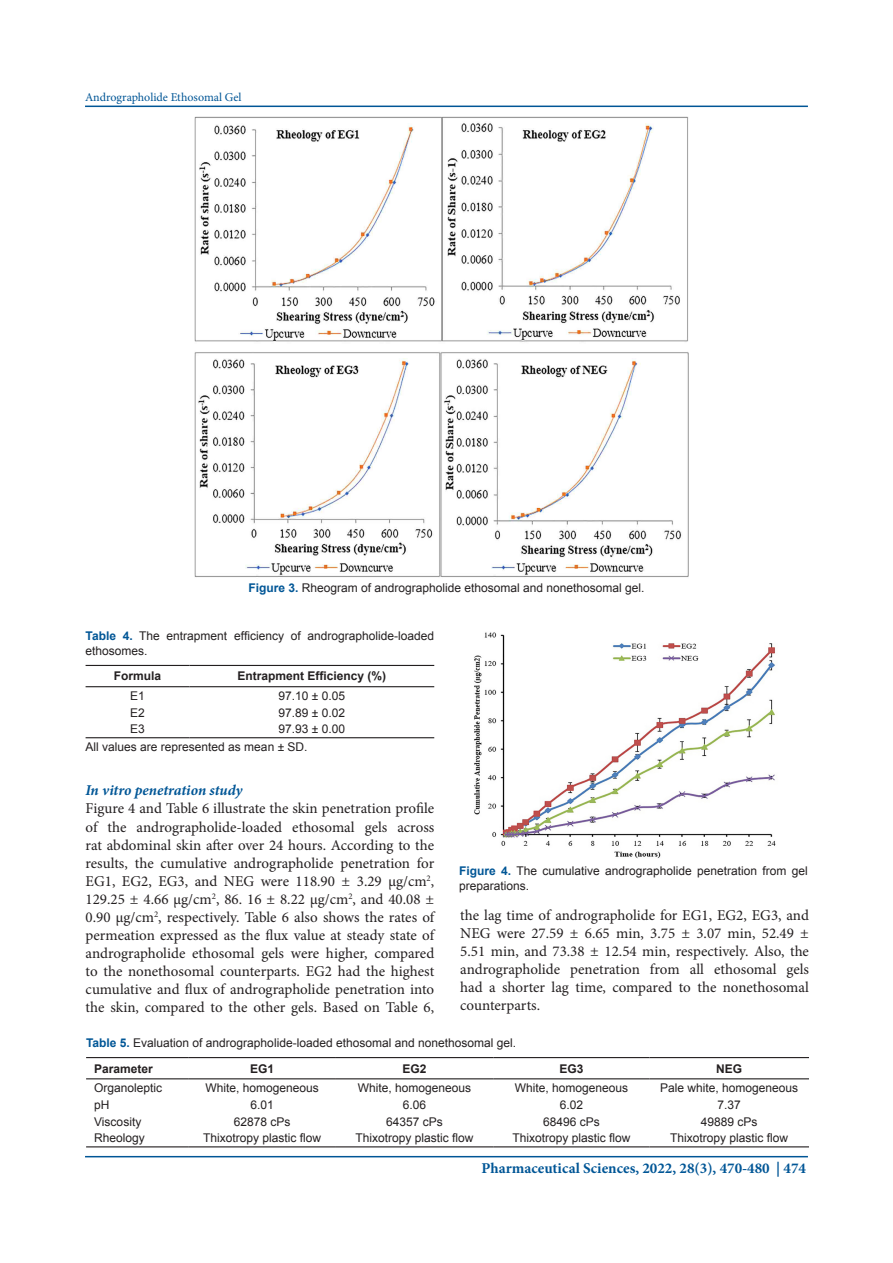
<style>
.page{position:relative;width:893px;height:1263px;background:#fff}
.page>*{position:absolute;margin:0;border:0;box-sizing:border-box;transform-origin:0 0}
.t1{font:15px/18px "Minion Pro";letter-spacing:-.005em;color:#231f20;text-align:justify}
.t2{font:700 15px "Minion Pro";color:#005696}
.t3{font:italic 700 15px "Minion Pro";color:#005696}
.t4{font:12px/14.4px "Arial";color:#231f20}
.t5{font:700 12px "Arial";color:#231f20}
.t6{font:12px "Minion Pro";color:#005696}
.s1{font-weight:700;color:#005696}
</style>
<div class="page">
<hr style="left:85px;top:106px;width:723px;height:1px;background:#005696">
<hr style="left:85px;top:1156px;width:723px;height:1px;background:#005696">
<hr style="left:86px;top:665px;width:103px;height:1px;background:#231f20">
<hr style="left:189px;top:665px;width:245px;height:1px;background:#231f20">
<hr style="left:86px;top:686px;width:103px;height:1px;background:#231f20">
<hr style="left:189px;top:686px;width:245px;height:1px;background:#231f20">
<hr style="left:86px;top:737px;width:103px;height:1px;background:#231f20">
<hr style="left:189px;top:737px;width:245px;height:1px;background:#231f20">
<hr style="left:86px;top:1057px;width:102px;height:1px;background:#231f20">
<hr style="left:188px;top:1057px;width:148px;height:1px;background:#231f20">
<hr style="left:336px;top:1057px;width:157px;height:1px;background:#231f20">
<hr style="left:493px;top:1057px;width:156px;height:1px;background:#231f20">
<hr style="left:649px;top:1057px;width:160px;height:1px;background:#231f20">
<hr style="left:86px;top:1078px;width:102px;height:1px;background:#231f20">
<hr style="left:188px;top:1078px;width:148px;height:1px;background:#231f20">
<hr style="left:336px;top:1078px;width:157px;height:1px;background:#231f20">
<hr style="left:493px;top:1078px;width:156px;height:1px;background:#231f20">
<hr style="left:649px;top:1078px;width:160px;height:1px;background:#231f20">
<hr style="left:86px;top:1146px;width:102px;height:1px;background:#231f20">
<hr style="left:188px;top:1146px;width:148px;height:1px;background:#231f20">
<hr style="left:336px;top:1146px;width:157px;height:1px;background:#231f20">
<hr style="left:493px;top:1146px;width:156px;height:1px;background:#231f20">
<hr style="left:649px;top:1146px;width:160px;height:1px;background:#231f20">
<img style="left:194px;top:116px;width:495px;height:461px">
<img style="left:474px;top:632px;width:302px;height:227px">
<p class="t6" style="left:85px;top:89px;width:158px">Andrographolide Ethosomal Gel</p>
<p class="t4" style="left:248px;top:581px;width:398px"><span class="s1">Figure 3.</span> Rheogram of andrographolide ethosomal and nonethosomal gel.</p>
<p class="t4" style="left:86px;top:629px;width:350px"><span class="s1">Table 4.</span> The entrapment efficiency of andrographolide-loaded ethosomes.</p>
<p class="t5" style="left:114px;top:668px;width:49px">Formula</p>
<p class="t5" style="left:237px;top:668px;width:150px">Entrapment Efficiency (%)</p>
<p class="t4" style="left:130px;top:688px;width:16px">E1</p>
<p class="t4" style="left:278px;top:688px;width:68px">97.10 ± 0.05</p>
<p class="t4" style="left:130px;top:705px;width:16px">E2</p>
<p class="t4" style="left:278px;top:705px;width:68px">97.89 ± 0.02</p>
<p class="t4" style="left:130px;top:722px;width:16px">E3</p>
<p class="t4" style="left:278px;top:722px;width:68px">97.93 ± 0.00</p>
<p class="t4" style="left:86px;top:740px;width:224px">All values are represented as mean ± SD.</p>
<p class="t3" style="left:86px;top:780px;width:159px">In vitro penetration study</p>
<p class="t1" style="left:86px;top:800px;width:350px">Figure 4 and Table 6 illustrate the skin penetration profile of the andrographolide-loaded ethosomal gels across rat abdominal skin after over 24 hours. According to the results, the cumulative andrographolide penetration for EG1, EG2, EG3, and NEG were 118.90 ± 3.29 µg/cm<sup>2</sup>, 129.25 ± 4.66 µg/cm<sup>2</sup>, 86. 16 ± 8.22 µg/cm<sup>2</sup>, and 40.08 ± 0.90 µg/cm<sup>2</sup>, respectively. Table 6 also shows the rates of permeation expressed as the flux value at steady state of andrographolide ethosomal gels were higher, compared to the nonethosomal counterparts. EG2 had the highest cumulative and flux of andrographolide penetration into the skin, compared to the other gels. Based on Table 6,</p>
<p class="t4" style="left:459px;top:864px;width:350px"><span class="s1">Figure 4.</span> The cumulative andrographolide penetration from gel preparations.</p>
<p class="t1" style="left:460px;top:906px;width:350px">the lag time of andrographolide for EG1, EG2, EG3, and NEG were 27.59 ± 6.65 min, 3.75 ± 3.07 min, 52.49 ± 5.51 min, and 73.38 ± 12.54 min, respectively. Also, the andrographolide penetration from all ethosomal gels had a shorter lag time, compared to the nonethosomal counterparts.</p>
<p class="t4" style="left:86px;top:1035px;width:432px"><span class="s1">Table 5.</span> Evaluation of andrographolide-loaded ethosomal and nonethosomal gel.</p>
<p class="t5" style="left:94px;top:1060px;width:60px">Parameter</p>
<p class="t5" style="left:250px;top:1060px;width:26px">EG1</p>
<p class="t5" style="left:403px;top:1060px;width:26px">EG2</p>
<p class="t5" style="left:559px;top:1060px;width:26px">EG3</p>
<p class="t5" style="left:716px;top:1060px;width:28px">NEG</p>
<p class="t4" style="left:94px;top:1081px;width:70px">Organoleptic</p>
<p class="t4" style="left:205px;top:1081px;width:115px">White, homogeneous</p>
<p class="t4" style="left:358px;top:1081px;width:115px">White, homogeneous</p>
<p class="t4" style="left:515px;top:1081px;width:115px">White, homogeneous</p>
<p class="t4" style="left:660px;top:1081px;width:140px">Pale white, homogeneous</p>
<p class="t4" style="left:94px;top:1097px;width:17px">pH</p>
<p class="t4" style="left:250px;top:1097px;width:25px">6.01</p>
<p class="t4" style="left:403px;top:1097px;width:25px">6.06</p>
<p class="t4" style="left:560px;top:1097px;width:25px">6.02</p>
<p class="t4" style="left:718px;top:1097px;width:25px">7.37</p>
<p class="t4" style="left:94px;top:1114px;width:49px">Viscosity</p>
<p class="t4" style="left:234px;top:1114px;width:58px">62878 cPs</p>
<p class="t4" style="left:386px;top:1114px;width:58px">64357 cPs</p>
<p class="t4" style="left:543px;top:1114px;width:58px">68496 cPs</p>
<p class="t4" style="left:701px;top:1114px;width:58px">49889 cPs</p>
<p class="t4" style="left:94px;top:1131px;width:52px">Rheology</p>
<p class="t4" style="left:203px;top:1131px;width:120px">Thixotropy plastic flow</p>
<p class="t4" style="left:356px;top:1131px;width:120px">Thixotropy plastic flow</p>
<p class="t4" style="left:512px;top:1131px;width:120px">Thixotropy plastic flow</p>
<p class="t4" style="left:670px;top:1131px;width:120px">Thixotropy plastic flow</p>
<p class="t2" style="left:482px;top:1158px;width:326px">Pharmaceutical Sciences, 2022, 28(3), 470-480 | 474</p>
</div>
